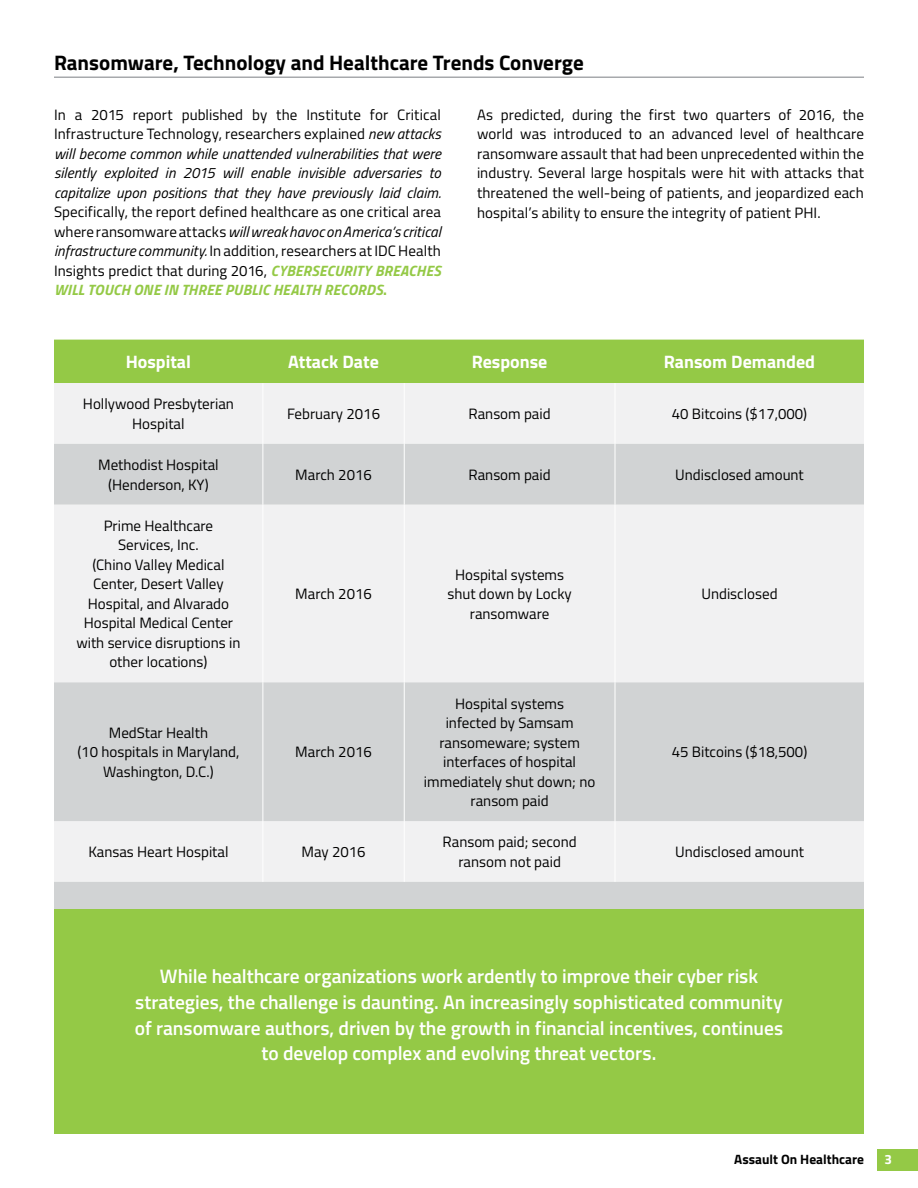
<style>
.page{position:relative;width:918px;height:1188px;background:#fff}
.page>*{position:absolute;margin:0;border:0;box-sizing:border-box;transform-origin:0 0}
.t1{font:700 21px "Titillium";color:#000}
.t2{font:600 19.5px/25.5px "Titillium";letter-spacing:-.005em;color:#fff;text-align:center}
.t3{font:700 18px "Titillium";color:#fff}
.t4{font:15px/19.5px "Titillium";color:#000;text-align:center}
.t5{font:italic 15px/19.5px "Titillium";letter-spacing:.005em;color:#000;text-align:justify}
.t6{font:700 13.5px "Titillium";color:#000}
.t7{font:700 13.5px "Titillium";color:#fff}
.s1{font-style:normal}
.s2{font-style:italic}
.s3{font-weight:700;font-style:italic;color:#94c946}
.s4{font-weight:700;color:#94c946}
</style>
<div class="page">
<hr style="left:54px;top:76px;width:810px;height:2px;background:#a7a9ac">
<div style="left:54px;top:340px;width:810px;height:43px;background:#94c946"></div>
<div style="left:54px;top:383px;width:810px;height:61px;background:#f1f1f2"></div>
<svg style="left:54px;top:444px;width:810px;height:465px;fill:#f1f1f2"></svg>
<hr style="left:263px;top:383px;width:1px;height:61px;background:#fff">
<hr style="left:263px;top:444px;width:1px;height:61px;background:#fff">
<hr style="left:263px;top:505px;width:1px;height:177px;background:#fff">
<hr style="left:263px;top:682px;width:1px;height:139px;background:#fff">
<hr style="left:263px;top:821px;width:1px;height:61px;background:#fff">
<hr style="left:615px;top:383px;width:1px;height:61px;background:#fff">
<hr style="left:615px;top:444px;width:1px;height:61px;background:#fff">
<hr style="left:615px;top:505px;width:1px;height:177px;background:#fff">
<hr style="left:615px;top:682px;width:1px;height:139px;background:#fff">
<hr style="left:615px;top:821px;width:1px;height:61px;background:#fff">
<hr style="left:404px;top:383px;width:1px;height:61px;background:#fff">
<hr style="left:404px;top:444px;width:1px;height:61px;background:#fff">
<hr style="left:404px;top:505px;width:1px;height:177px;background:#fff">
<hr style="left:404px;top:682px;width:1px;height:139px;background:#fff">
<hr style="left:404px;top:821px;width:1px;height:61px;background:#fff">
<div style="left:54px;top:909px;width:810px;height:225px;background:#94c946"></div>
<div style="left:878px;top:1150px;width:40px;height:21px;background:#94c946"></div>
<h1 class="t1" style="left:54px;top:46px;width:531px">Ransomware, Technology and Healthcare Trends Converge</h1>
<p class="t5" style="left:54px;top:104px;width:389px"><span class="s1">In a 2015 report published by the Institute for Critical Infrastructure Technology, researchers explained</span> new attacks will become common while unattended vulnerabilities that were silently exploited in 2015 will enable invisible adversaries to capitalize upon positions that they have previously laid claim.</p>
<p class="t4" style="left:54px;top:202px;width:389px;text-align:justify">Specifically, the report defined healthcare as one critical area where ransomware attacks <span class="s2">will wreak havoc on America’s critical infrastructure community.</span> In addition, researchers at IDC Health Insights predict that during 2016, <span class="s3">CYBERSECURITY BREACHES WILL TOUCH ONE IN THREE PUBLIC HEALTH RECORDS</span><span class="s4">.</span></p>
<p class="t4" style="left:477px;top:104px;width:389px;text-align:justify">As predicted, during the first two quarters of 2016, the world was introduced to an advanced level of healthcare ransomware assault that had been unprecedented within the industry. Several large hospitals were hit with attacks that threatened the well-being of patients, and jeopardized each hospital’s ability to ensure the integrity of patient PHI.</p>
<p class="t3" style="left:126px;top:348px;width:67px">Hospital</p>
<p class="t3" style="left:288px;top:348px;width:92px">Attack Date</p>
<p class="t3" style="left:472px;top:348px;width:77px">Response</p>
<p class="t3" style="left:664px;top:348px;width:153px">Ransom Demanded</p>
<p class="t4" style="left:83px;top:394px;width:152px">Hollywood Presbyterian<br>Hospital</p>
<p class="t4" style="left:287px;top:403px;width:95px">February 2016</p>
<p class="t4" style="left:469px;top:403px;width:84px">Ransom paid</p>
<p class="t4" style="left:672px;top:403px;width:137px">40 Bitcoins ($17,000)</p>
<p class="t4" style="left:98px;top:454px;width:122px">Methodist Hospital (Henderson, KY)</p>
<p class="t4" style="left:295px;top:464px;width:78px">March 2016</p>
<p class="t4" style="left:469px;top:464px;width:84px">Ransom paid</p>
<p class="t4" style="left:675px;top:464px;width:130px">Undisclosed amount</p>
<p class="t4" style="left:76px;top:515px;width:166px">Prime Healthcare<br>Services, Inc.<br>(Chino Valley Medical<br>Center, Desert Valley<br>Hospital, and Alvarado<br>Hospital Medical Center with service disruptions in other locations)</p>
<p class="t4" style="left:447px;top:564px;width:126px">Hospital systems shut down by Locky ransomware</p>
<p class="t4" style="left:295px;top:583px;width:78px">March 2016</p>
<p class="t4" style="left:701px;top:583px;width:78px">Undisclosed</p>
<p class="t4" style="left:77px;top:722px;width:164px">MedStar Health<br>(10 hospitals in Maryland,<br>Washington, D.C.)</p>
<p class="t4" style="left:295px;top:742px;width:78px">March 2016</p>
<p class="t4" style="left:424px;top:693px;width:173px">Hospital systems<br>infected by Samsam ransomeware; system interfaces of hospital immediately shut down; no ransom paid</p>
<p class="t4" style="left:672px;top:742px;width:137px">45 Bitcoins ($18,500)</p>
<p class="t4" style="left:88px;top:841px;width:142px">Kansas Heart Hospital</p>
<p class="t4" style="left:302px;top:841px;width:66px">May 2016</p>
<p class="t4" style="left:443px;top:832px;width:136px">Ransom paid; second ransom not paid</p>
<p class="t4" style="left:675px;top:841px;width:130px">Undisclosed amount</p>
<p class="t2" style="left:135px;top:963px;width:650px">While healthcare organizations work ardently to improve their cyber risk strategies, the challenge is daunting. An increasingly sophisticated community of ransomware authors, driven by the growth in financial incentives, continues to develop complex and evolving threat vectors.</p>
<p class="t6" style="left:734px;top:1149px;width:131px">Assault On Healthcare</p>
<p class="t7" style="left:884px;top:1149px;width:9px">3</p>
</div>
